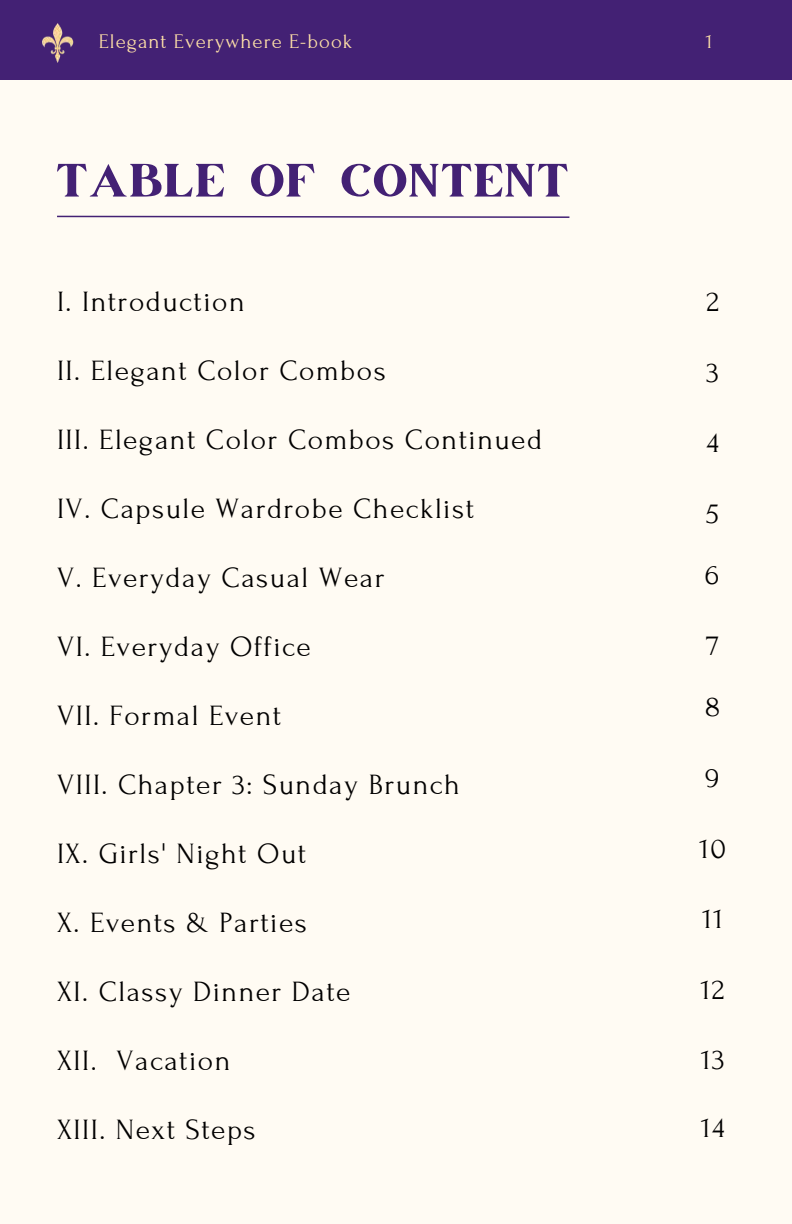
<style>
.page{position:relative;width:792px;height:1224px;background:#fffbf3}
.page>*{position:absolute;margin:0;border:0;box-sizing:border-box;transform-origin:0 0}
.t1{font:55.6px "March";letter-spacing:.035em;color:#432174}
.t2{font:29.4px/61.6px "Forum";letter-spacing:.05em;color:#000}
.t3{font:20.8px "Forum";letter-spacing:.05em;color:#ffe1a8}
</style>
<div class="page">
<svg style="left:57px;top:215px;width:513px;height:3px"></svg>
<div style="left:0;top:0;width:792px;height:80px;background:#432174"></div>
<img style="left:42px;top:23px;width:32px;height:39px">
<p class="t3" style="left:99px;top:30px;width:255px">Elegant Everywhere E-book</p>
<p class="t3" style="left:706px;top:30px;width:8px">1</p>
<h1 class="t1" style="left:57px;top:155px;width:513px">TABLE OF CONTENT</h1>
<p class="t2" style="left:57px;top:271px;width:189px">I. Introduction</p>
<p class="t2" style="left:706px;top:271px;width:14px">2</p>
<p class="t2" style="left:57px;top:340px;width:330px">II. Elegant Color Combos</p>
<p class="t2" style="left:707px;top:342px;width:14px">3</p>
<p class="t2" style="left:57px;top:409px;width:487px">III. Elegant Color Combos Continued</p>
<p class="t2" style="left:707px;top:412px;width:14px">4</p>
<p class="t2" style="left:57px;top:478px;width:419px">IV. Capsule Wardrobe Checklist</p>
<p class="t2" style="left:57px;top:547px;width:329px">V. Everyday Casual Wear</p>
<p class="t2" style="left:705px;top:483px;width:16px">5<br>6</p>
<p class="t2" style="left:57px;top:616px;width:255px">VI. Everyday Office</p>
<p class="t2" style="left:57px;top:685px;width:226px">VII. Formal Event</p>
<p class="t2" style="left:705px;top:615px;width:16px">7<br>8</p>
<p class="t2" style="left:57px;top:754px;width:404px">VIII. Chapter 3: Sunday Brunch</p>
<p class="t2" style="left:705px;top:747px;width:16px">9</p>
<p class="t2" style="left:57px;top:823px;width:251px">IX. Girls' Night Out</p>
<p class="t2" style="left:699px;top:818px;width:28px">10</p>
<p class="t2" style="left:57px;top:892px;width:251px">X. Events &amp; Parties</p>
<p class="t2" style="left:703px;top:888px;width:22px">11</p>
<p class="t2" style="left:57px;top:961px;width:295px">XI. Classy Dinner Date</p>
<p class="t2" style="left:701px;top:959px;width:25px">12</p>
<p class="t2" style="left:57px;top:1030px;width:175px">XII. Vacation</p>
<p class="t2" style="left:701px;top:1030px;width:25px">13</p>
<p class="t2" style="left:57px;top:1099px;width:200px">XIII. Next Steps</p>
<p class="t2" style="left:701px;top:1097px;width:25px">14</p>
</div>
